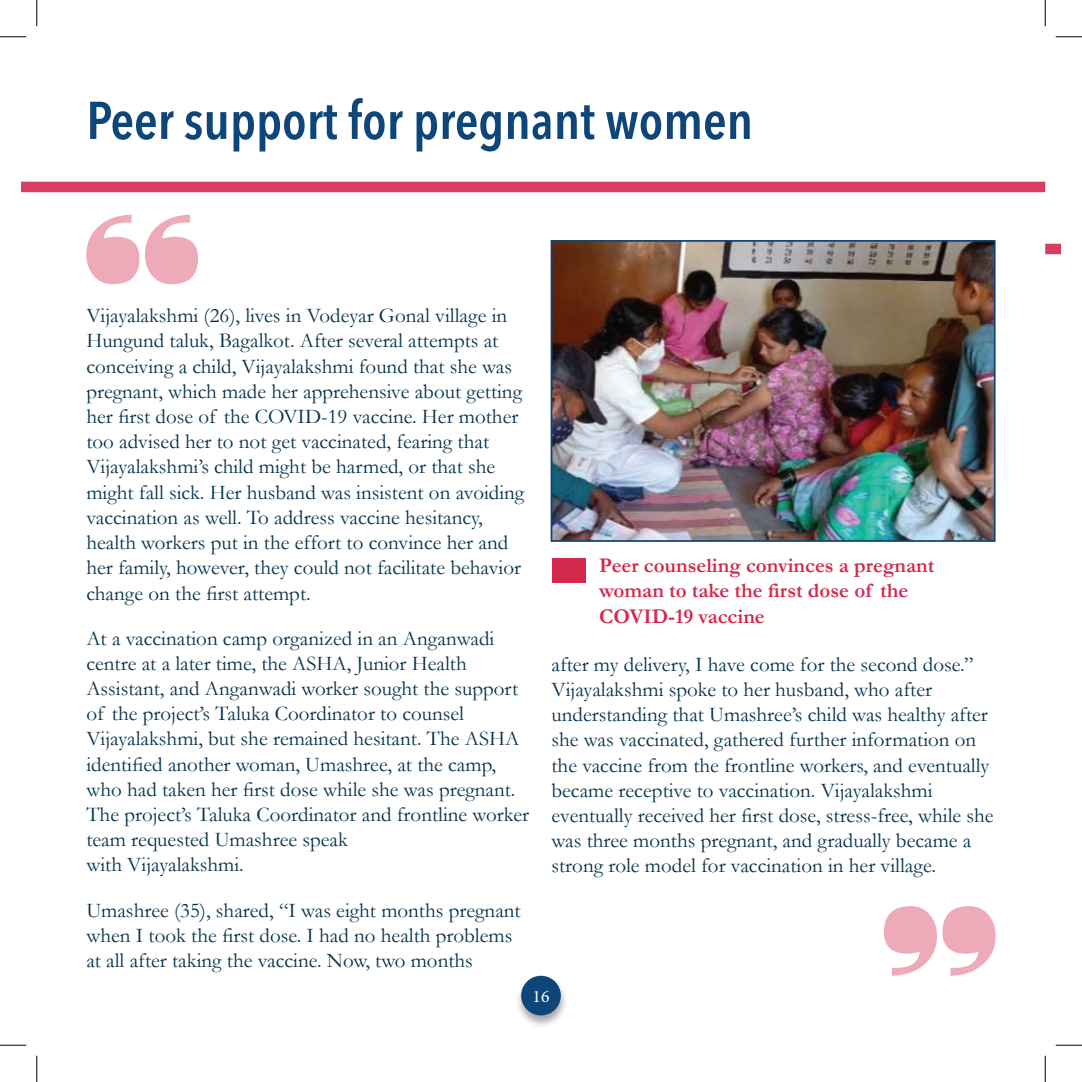
<style>
.page{position:relative;width:1082px;height:1082px;background:#fff}
.page>*{position:absolute;margin:0;border:0;box-sizing:border-box;transform-origin:0 0}
.t1{font:600 52.5px "Avenir Next Condensed";color:#0f467a}
.t2{font:21px/25.2px "Garamond";color:#053149}
.t3{font:700 21px/25.2px "Garamond";color:#d3294d}
.t4{font:17.5px "Minion Pro";color:#fff}
</style>
<div class="page">
<div style="left:515px;top:975px;width:54px;height:53px;background:#231f20;opacity:.4"></div>
<div style="left:521px;top:975px;width:40px;height:40px;background:#0f467a;border-radius:50%"></div>
<div style="left:551px;top:558px;width:34px;height:25px;background:#d3294d"></div>
<img style="left:553px;top:243px;width:439px;height:296px">
<div style="left:550px;top:240px;width:445px;height:302px;border:2px solid #0f467a"></div>
<div style="left:22px;top:182px;width:1023px;height:10px;background:#d73e5f"></div>
<svg style="left:86px;top:215px;width:112px;height:69px"></svg>
<svg style="left:884px;top:906px;width:111px;height:69px"></svg>
<div style="left:1045px;top:244px;width:15px;height:10px;background:#d73e5f"></div>
<svg style="left:0;top:36px;width:26px;height:1px"></svg>
<svg style="left:1055px;top:36px;width:27px;height:1px"></svg>
<svg style="left:0;top:1044px;width:26px;height:1px"></svg>
<svg style="left:1055px;top:1044px;width:27px;height:1px"></svg>
<svg style="left:36px;top:0;width:1px;height:26px"></svg>
<svg style="left:36px;top:1055px;width:1px;height:27px"></svg>
<svg style="left:1044px;top:0;width:1px;height:26px"></svg>
<svg style="left:1044px;top:1055px;width:1px;height:27px"></svg>
<h1 class="t1" style="left:86px;top:75px;width:668px">Peer support for pregnant women</h1>
<p class="t2" style="left:86px;top:302px;width:439px">Vijayalakshmi (26), lives in Vodeyar Gonal village in Hungund taluk, Bagalkot. After several attempts at conceiving a child, Vijayalakshmi found that she was pregnant, which made her apprehensive about getting her first dose of the COVID-19 vaccine. Her mother too advised her to not get vaccinated, fearing that Vijayalakshmi’s child might be harmed, or that she might fall sick. Her husband was insistent on avoiding vaccination as well. To address vaccine hesitancy, health workers put in the effort to convince her and her family, however, they could not facilitate behavior change on the first attempt.</p>
<p class="t2" style="left:86px;top:625px;width:444px">At a vaccination camp organized in an Anganwadi centre at a later time, the ASHA, Junior Health Assistant, and Anganwadi worker sought the support of the project’s Taluka Coordinator to counsel Vijayalakshmi, but she remained hesitant. The ASHA identified another woman, Umashree, at the camp, who had taken her first dose while she was pregnant.<br>The project’s Taluka Coordinator and frontline worker team requested Umashree speak<br>with Vijayalakshmi.</p>
<p class="t2" style="left:86px;top:896px;width:436px">Umashree (35), shared, “I was eight months pregnant when I took the first dose. I had no health problems at all after taking the vaccine. Now, two months</p>
<p class="t3" style="left:599px;top:553px;width:337px">Peer counseling convinces a pregnant woman to take the first dose of the<br>COVID-19 vaccine</p>
<p class="t2" style="left:551px;top:651px;width:443px">after my delivery, I have come for the second dose.” Vijayalakshmi spoke to her husband, who after understanding that Umashree’s child was healthy after she was vaccinated, gathered further information on the vaccine from the frontline workers, and eventually became receptive to vaccination. Vijayalakshmi eventually received her first dose, stress-free, while she was three months pregnant, and gradually became a strong role model for vaccination in her village.</p>
<p class="t4" style="left:532px;top:984px;width:18px">16</p>
</div>
